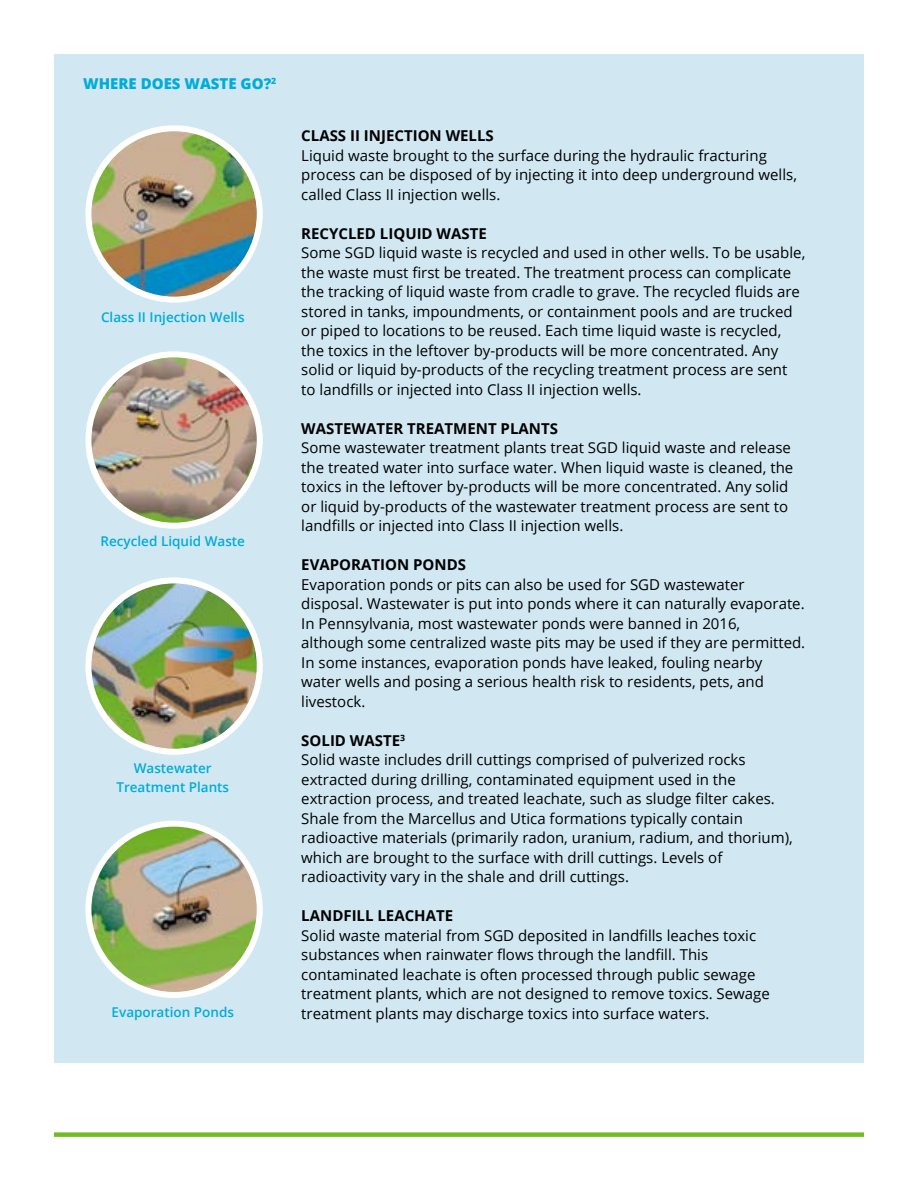
<style>
.page{position:relative;width:918px;height:1188px;background:#fff}
.page>*{position:absolute;margin:0;border:0;box-sizing:border-box;transform-origin:0 0}
.t1{font:15px/19.5px "Open Sans";color:#000}
.t2{font:700 15px "Open Sans";color:#000}
.t3{font:800 15px "Open Sans";color:#00acd8}
.t4{font:600 13.5px/19.5px "Open Sans";color:#00acd8;text-align:center}
.s1{font-weight:700}
</style>
<div class="page">
<div style="left:54px;top:54px;width:810px;height:1009px;background:#d1e8f3"></div>
<div style="left:54px;top:1132px;width:810px;height:5px;background:#74bb23"></div>
<img style="left:88px;top:128px;width:172px;height:172px;border-radius:86px">
<div style="left:85px;top:125px;width:178px;height:178px;border:6px solid #fff;border-radius:50%"></div>
<img style="left:88px;top:354px;width:172px;height:172px;border-radius:86px">
<div style="left:85px;top:351px;width:178px;height:178px;border:6px solid #fff;border-radius:50%"></div>
<img style="left:88px;top:580px;width:172px;height:172px;border-radius:86px">
<div style="left:85px;top:577px;width:178px;height:178px;border:6px solid #fff;border-radius:50%"></div>
<img style="left:88px;top:824px;width:172px;height:171px;border-radius:86px">
<div style="left:85px;top:821px;width:178px;height:177px;border:6px solid #fff;border-radius:50%"></div>
<p class="t3" style="left:83px;top:72px;width:195px">WHERE DOES WASTE GO?<sup>2</sup></p>
<p class="t4" style="left:101px;top:307px;width:145px">Class II Injection Wells</p>
<p class="t4" style="left:101px;top:531px;width:146px">Recycled Liquid Waste</p>
<p class="t4" style="left:116px;top:758px;width:114px">Wastewater<br>Treatment Plants</p>
<p class="t4" style="left:112px;top:1002px;width:124px">Evaporation Ponds</p>
<p class="t2" style="left:301px;top:125px;width:194px">CLASS II INJECTION WELLS</p>
<p class="t1" style="left:301px;top:145px;width:497px">Liquid waste brought to the surface during the hydraulic fracturing process can be disposed of by injecting it into deep underground wells, called Class II injection wells.</p>
<p class="t2" style="left:301px;top:223px;width:187px">RECYCLED LIQUID WASTE</p>
<p class="t1" style="left:301px;top:242px;width:506px">Some SGD liquid waste is recycled and used in other wells. To be usable, the waste must first be treated. The treatment process can complicate the tracking of liquid waste from cradle to grave. The recycled fluids are stored in tanks, impoundments, or containment pools and are trucked or piped to locations to be reused. Each time liquid waste is recycled, the toxics in the leftover by-products will be more concentrated. Any solid or liquid by-products of the recycling treatment process are sent to landfills or injected into Class II injection wells.</p>
<p class="t2" style="left:301px;top:418px;width:258px">WASTEWATER TREATMENT PLANTS</p>
<p class="t1" style="left:301px;top:437px;width:494px">Some wastewater treatment plants treat SGD liquid waste and release the treated water into surface water. When liquid waste is cleaned, the toxics in the leftover by-products will be more concentrated. Any solid or liquid by-products of the wastewater treatment process are sent to landfills or injected into Class II injection wells.</p>
<p class="t2" style="left:301px;top:554px;width:166px">EVAPORATION PONDS</p>
<p class="t1" style="left:301px;top:574px;width:505px">Evaporation ponds or pits can also be used for SGD wastewater disposal. Wastewater is put into ponds where it can naturally evaporate.<br>In Pennsylvania, most wastewater ponds were banned in 2016, although some centralized waste pits may be used if they are permitted.<br>In some instances, evaporation ponds have leaked, fouling nearby water wells and posing a serious health risk to residents, pets, and livestock.</p>
<p class="t1" style="left:301px;top:730px;width:493px"><span class="s1">SOLID WASTE</span><sup>3<br></sup>Solid waste includes drill cuttings comprised of pulverized rocks extracted during drilling, contaminated equipment used in the extraction process, and treated leachate, such as sludge filter cakes.<br>Shale from the Marcellus and Utica formations typically contain radioactive materials (primarily radon, uranium, radium, and thorium), which are brought to the surface with drill cuttings. Levels of radioactivity vary in the shale and drill cuttings.</p>
<p class="t2" style="left:301px;top:905px;width:153px">LANDFILL LEACHATE</p>
<p class="t1" style="left:301px;top:925px;width:470px">Solid waste material from SGD deposited in landfills leaches toxic substances when rainwater flows through the landfill. This contaminated leachate is often processed through public sewage treatment plants, which are not designed to remove toxics. Sewage treatment plants may discharge toxics into surface waters.</p>
</div>
